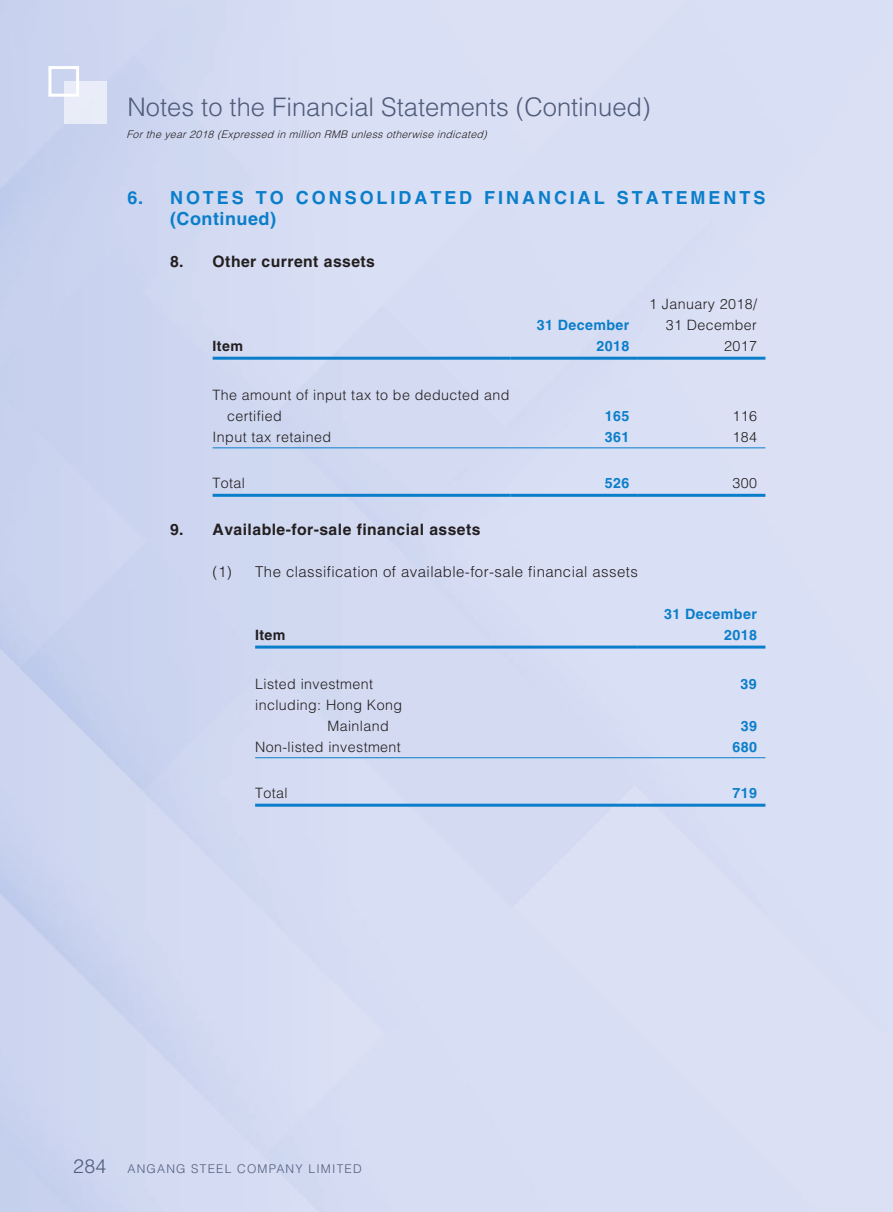
<style>
.page{position:relative;width:893px;height:1212px;background:#dce3f5}
.page>*{position:absolute;margin:0;border:0;box-sizing:border-box;transform-origin:0 0}
.t1{font:300 25.5px "Helvetica LT Std";color:#505d7b}
.t2{font:700 18px/21px "Helvetica LT Std";letter-spacing:.165em;color:#0a7eca}
.t3{font:700 15.75px "Helvetica LT Std";letter-spacing:.03em;color:#231f20}
.t4{font:300 15px "Helvetica LT Std";letter-spacing:.03em;color:#231f20}
.t5{font:300 14.25px/21px "Helvetica LT Std";letter-spacing:.03em;color:#231f20}
.t6{font:700 14.25px/21px "Helvetica LT Std";letter-spacing:.03em;color:#0a7eca;text-align:right}
.t7{font:700 14.25px "Helvetica LT Std";letter-spacing:.03em;color:#231f20}
.t8{font:300 12px "Helvetica LT Std";letter-spacing:.1em;color:#505d7b}
.t9{font:italic 300 10.5px "Helvetica LT Std";color:#231f20}
.s1{font-size:19.5px}
</style>
<div class="page">
<div style="left:64px;top:81px;width:42px;height:43px;background:#e9edf8"></div>
<div style="left:48px;top:66px;width:31px;height:31px;border:3px solid #fff"></div>
<hr style="left:213px;top:357px;width:297px;height:3px;background:#0a7eca">
<hr style="left:510px;top:357px;width:128px;height:3px;background:#0a7eca">
<hr style="left:638px;top:357px;width:127px;height:3px;background:#0a7eca">
<hr style="left:213px;top:447px;width:297px;height:1px;background:#0a7eca">
<hr style="left:510px;top:447px;width:128px;height:1px;background:#0a7eca">
<hr style="left:638px;top:447px;width:127px;height:1px;background:#0a7eca">
<hr style="left:213px;top:494px;width:297px;height:3px;background:#0a7eca">
<hr style="left:510px;top:494px;width:128px;height:3px;background:#0a7eca">
<hr style="left:638px;top:494px;width:127px;height:3px;background:#0a7eca">
<hr style="left:255px;top:645px;width:383px;height:3px;background:#0a7eca">
<hr style="left:638px;top:645px;width:127px;height:3px;background:#0a7eca">
<hr style="left:255px;top:757px;width:383px;height:1px;background:#0a7eca">
<hr style="left:638px;top:757px;width:127px;height:1px;background:#0a7eca">
<hr style="left:255px;top:804px;width:383px;height:3px;background:#0a7eca">
<hr style="left:638px;top:804px;width:127px;height:3px;background:#0a7eca">
<h1 class="t1" style="left:128px;top:91px;width:524px">Notes to the Financial Statements (Continued)</h1>
<p class="t9" style="left:126px;top:128px;width:365px">Forthe year2018 (Expressed in million RMB unlessotherwise indicated)</p>
<p class="t2" style="left:170px;top:187px;width:597px;text-indent:-43px">6. NOTES TO CONSOLIDATED FINANCIAL STATEMENTS (Continued)</p>
<p class="t3" style="left:170px;top:252px;width:206px">8. Other current assets</p>
<p class="t7" style="left:213px;top:338px;width:32px">Item</p>
<p class="t5" style="left:227px;top:384px;width:284px;text-indent:-14px">The amount of input tax to be deducted and certified</p>
<p class="t6" style="left:537px;top:315px;width:94px">31 December<br>2018</p>
<p class="t5" style="left:649px;top:294px;width:109px;text-align:right">1 January 2018/<br>31 December<br>2017</p>
<p class="t6" style="left:605px;top:405px;width:26px">165</p>
<p class="t5" style="left:732px;top:405px;width:26px">116</p>
<p class="t5" style="left:213px;top:426px;width:120px">Input tax retained</p>
<p class="t6" style="left:605px;top:426px;width:26px">361</p>
<p class="t5" style="left:732px;top:426px;width:26px">184</p>
<p class="t5" style="left:213px;top:473px;width:34px">Total</p>
<p class="t6" style="left:605px;top:473px;width:26px">526</p>
<p class="t5" style="left:732px;top:473px;width:26px">300</p>
<p class="t3" style="left:170px;top:520px;width:312px">9. Available-for-sale financial assets</p>
<p class="t4" style="left:213px;top:562px;width:427px">(1) The classification of available-for-sale financial assets</p>
<p class="t7" style="left:255px;top:626px;width:32px">Item</p>
<p class="t6" style="left:664px;top:603px;width:94px">31 December<br>2018</p>
<p class="t5" style="left:255px;top:673px;width:120px">Listed investment</p>
<p class="t6" style="left:741px;top:673px;width:18px">39</p>
<p class="t5" style="left:327px;top:694px;width:76px;text-indent:-72px">including: Hong Kong<br>Mainland</p>
<p class="t6" style="left:741px;top:715px;width:18px">39</p>
<p class="t5" style="left:255px;top:736px;width:147px">Non-listed investment</p>
<p class="t6" style="left:732px;top:736px;width:26px">680</p>
<p class="t5" style="left:255px;top:782px;width:34px">Total</p>
<p class="t6" style="left:732px;top:782px;width:26px">719</p>
<p class="t8" style="left:73px;top:1161px;width:290px"><span class="s1">284</span> ANGANG STEEL COMPANY LIMITED</p>
</div>
